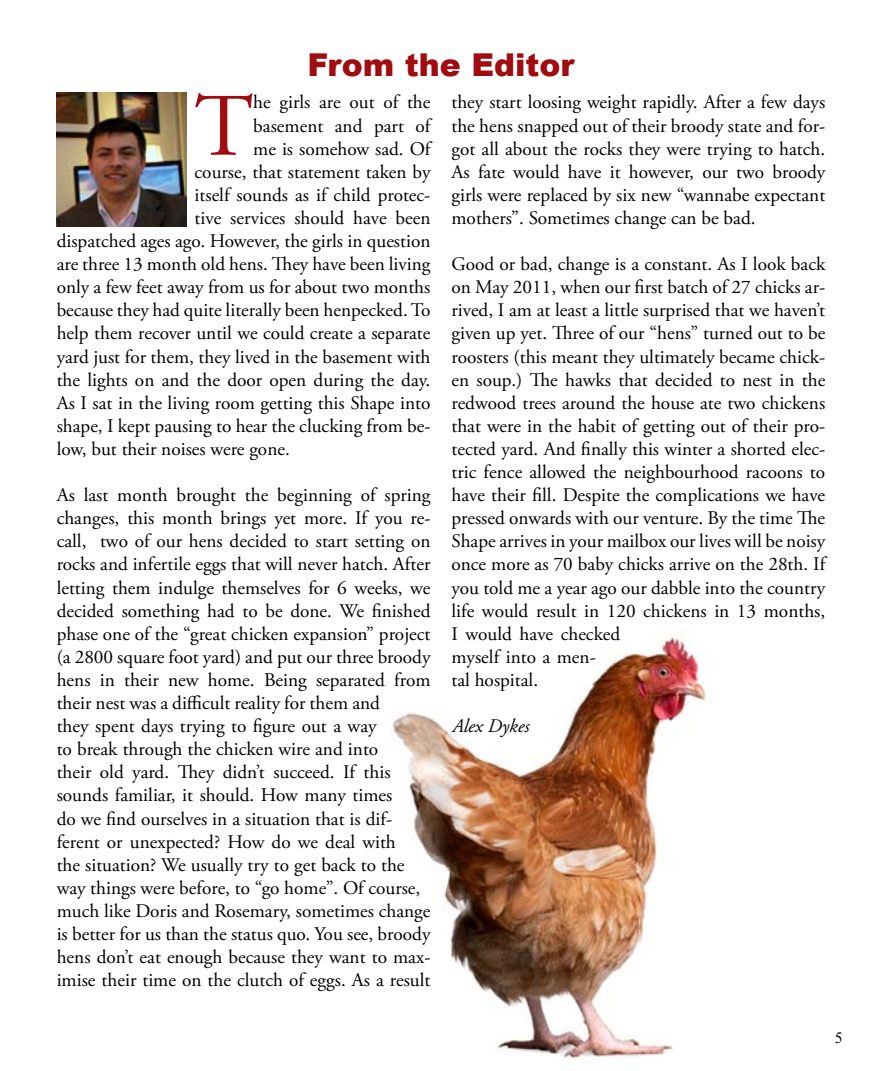
<style>
.page{position:relative;width:882px;height:1071px;background:#fff}
.page>*{position:absolute;margin:0;border:0;box-sizing:border-box;transform-origin:0 0}
.t1{font:88.9px "Adobe Garamond Pro";color:#a00c10}
.t2{font:900 31.5px "Arial";color:#a00c10}
.t3{font:19.25px/23.1px "Adobe Garamond Pro";color:#000}
.t4{font:italic 19.25px "Adobe Garamond Pro";color:#000}
.t5{font:15.75px "Times New Roman";color:#000}
</style>
<div class="page">
<img style="left:392px;top:636px;width:314px;height:427px">
<img style="left:57px;top:93px;width:130px;height:133px">
<h2 class="t2" style="left:307px;top:42px;width:269px">From the Editor</h2>
<h1 class="t1" style="left:195px;top:73px;width:60px">T</h1>
<p class="t3" style="left:253px;top:91px;width:179px">he girls are out of the</p>
<p class="t3" style="left:253px;top:115px;width:179px">basement and part of</p>
<p class="t3" style="left:253px;top:138px;width:179px">me is somehow sad. Of</p>
<p class="t3" style="left:195px;top:161px;width:237px">course, that statement taken by</p>
<p class="t3" style="left:195px;top:184px;width:237px">itself sounds as if child protec-</p>
<p class="t3" style="left:195px;top:207px;width:237px">tive services should have been</p>
<p class="t3" style="left:57px;top:230px;width:375px">dispatched ages ago. However, the girls in question</p>
<p class="t3" style="left:57px;top:253px;width:375px">are three 13 month old hens. They have been living</p>
<p class="t3" style="left:57px;top:276px;width:375px">only a few feet away from us for about two months</p>
<p class="t3" style="left:57px;top:299px;width:375px">because they had quite literally been henpecked. To</p>
<p class="t3" style="left:57px;top:322px;width:375px">help them recover until we could create a separate</p>
<p class="t3" style="left:57px;top:346px;width:375px">yard just for them, they lived in the basement with</p>
<p class="t3" style="left:57px;top:369px;width:375px">the lights on and the door open during the day.</p>
<p class="t3" style="left:57px;top:392px;width:375px">As I sat in the living room getting this Shape into</p>
<p class="t3" style="left:57px;top:415px;width:375px">shape, I kept pausing to hear the clucking from be-</p>
<p class="t3" style="left:57px;top:438px;width:235px">low, but their noises were gone.</p>
<p class="t3" style="left:57px;top:484px;width:375px">As last month brought the beginning of spring changes, this month brings yet more. If you re&shy;call, two of our hens decided to start setting on rocks and infertile eggs that will never hatch. After letting them indulge themselves for 6 weeks, we decided something had to be done. We finished phase one of the “great chicken expansion” project (a 2800 square foot yard) and put our three broody hens in their new home. Being separated from their nest was a difficult reality for them and<br>they spent days trying to figure out a way<br>to break through the chicken wire and into<br>their old yard. They didn’t succeed. If this sounds familiar, it should. How many times<br>do we find ourselves in a situation that is dif&shy;ferent or unexpected? How do we deal with<br>the situation? We usually try to get back to the way things were before, to “go home”. Of course, much like Doris and Rosemary, sometimes change is better for us than the status quo. You see, broody hens don’t eat enough because they want to max&shy;imise their time on the clutch of eggs. As a result</p>
<p class="t3" style="left:451px;top:91px;width:375px;text-align:justify">they start loosing weight rapidly. After a few days the hens snapped out of their broody state and for&shy;got all about the rocks they were trying to hatch.<br>As fate would have it however, our two broody girls were replaced by six new “wannabe expectant mothers”. Sometimes change can be bad.</p>
<p class="t3" style="left:451px;top:253px;width:375px">Good or bad, change is a constant. As I look back on May 2011, when our first batch of 27 chicks ar&shy;rived, I am at least a little surprised that we haven’t given up yet. Three of our “hens” turned out to be roosters (this meant they ultimately became chick&shy;en soup.) The hawks that decided to nest in the redwood trees around the house ate two chickens that were in the habit of getting out of their pro&shy;tected yard. And finally this winter a shorted elec&shy;tric fence allowed the neighbourhood racoons to have their fill. Despite the complications we have pressed onwards with our venture. By the time The Shape arrives in your mailbox our lives will be noisy once more as 70 baby chicks arrive on the 28th. If you told me a year ago our dabble into the country life would result in 120 chickens in 13 months, I would have checked<br>myself into a men-<br>tal hospital.</p>
<p class="t4" style="left:452px;top:715px;width:79px">Alex Dykes</p>
<p class="t5" style="left:835px;top:1027px;width:9px">5</p>
</div>
